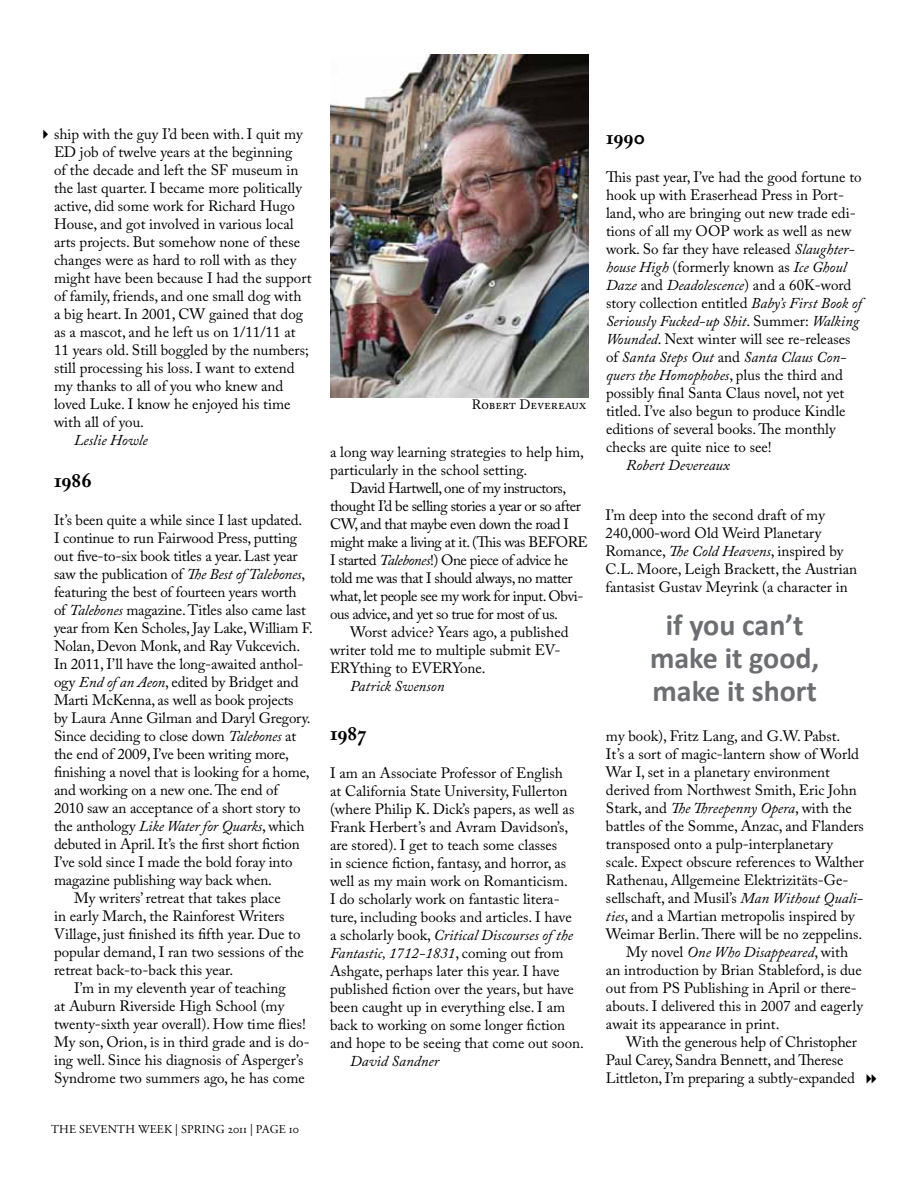
<style>
.page{position:relative;width:918px;height:1188px;background:#fff}
.page>*{position:absolute;margin:0;border:0;box-sizing:border-box;transform-origin:0 0}
.t1{font:700 30px/33px "Calibri";color:#6d6e71;text-align:center}
.t2{font:700 21px "Adobe Caslon Pro";color:#000}
.t3{font:15px/18px "Adobe Caslon Pro";color:#000}
.t4{font:15px/18px "Adobe Caslon Pro";letter-spacing:-.03em;color:#000}
.t5{font:italic 15px "Adobe Caslon Pro";color:#000}
.t6{font:13.5px "Adobe Caslon Pro";letter-spacing:.005em;color:#000}
.t7{font:12px "Adobe Garamond Pro";letter-spacing:.015em;color:#000}
.s1{font-style:italic}
.s2{font-style:normal}
</style>
<div class="page">
<img style="left:330px;top:54px;width:258px;height:344px">
<p class="t3" style="left:54px;top:125px;width:259px;text-indent:-16px">✔ship with the guy I’d been with. I quit my ED job of twelve years at the beginning<br>of the decade and left the SF museum in the last quarter. I became more politically active, did some work for Richard Hugo House, and got involved in various local arts projects. But somehow none of these changes were as hard to roll with as they might have been because I had the support of family, friends, and one small dog with a big heart. In 2001, CW gained that dog as a mascot, and he left us on 1/11/11 at 11 years old. Still boggled by the numbers; still processing his loss. I want to extend my thanks to all of you who knew and loved Luke. I know he enjoyed his time with all of you.</p>
<p class="t5" style="left:74px;top:431px;width:75px">Leslie Howle</p>
<h2 class="t2" style="left:54px;top:468px;width:39px">1986</h2>
<p class="t3" style="left:54px;top:511px;width:250px">It’s been quite a while since I last updated.</p>
<p class="t3" style="left:54px;top:529px;width:245px">I continue to run Fairwood Press, putting</p>
<p class="t3" style="left:54px;top:547px;width:245px">out five-to-six book titles a year. Last year</p>
<p class="t3" style="left:54px;top:565px;width:253px">saw the publication of <span class="s1">The Best of Talebones</span>,</p>
<p class="t3" style="left:54px;top:583px;width:244px">featuring the best of fourteen years worth</p>
<p class="t3" style="left:54px;top:601px;width:253px">of <span class="s1">Talebones</span> magazine. Titles also came last</p>
<p class="t3" style="left:54px;top:619px;width:261px">year from Ken Scholes, Jay Lake, William F.</p>
<p class="t3" style="left:54px;top:637px;width:248px">Nolan, Devon Monk, and Ray Vukcevich.</p>
<p class="t3" style="left:54px;top:655px;width:251px">In 2011, I’ll have the long-awaited anthol-</p>
<p class="t3" style="left:54px;top:673px;width:246px">ogy <span class="s1">End of an Aeon</span>, edited by Bridget and</p>
<p class="t3" style="left:54px;top:691px;width:241px">Marti McKenna, as well as book projects</p>
<p class="t3" style="left:54px;top:709px;width:258px">by Laura Anne Gilman and Daryl Gregory.</p>
<p class="t3" style="left:54px;top:727px;width:244px">Since deciding to close down <span class="s1">Talebones</span> at</p>
<p class="t3" style="left:54px;top:745px;width:237px">the end of 2009, I’ve been writing more,</p>
<p class="t3" style="left:54px;top:763px;width:257px">finishing a novel that is looking for a home,</p>
<p class="t3" style="left:54px;top:781px;width:226px">and working on a new one. The end of</p>
<p class="t3" style="left:54px;top:799px;width:248px">2010 saw an acceptance of a short story to</p>
<p class="t3" style="left:54px;top:817px;width:252px">the anthology <span class="s1">Like Water for Quarks</span>, which</p>
<p class="t3" style="left:54px;top:835px;width:247px">debuted in April. It’s the first short fiction</p>
<p class="t3" style="left:54px;top:853px;width:240px">I’ve sold since I made the bold foray into</p>
<p class="t3" style="left:54px;top:871px;width:220px">magazine publishing way back when.</p>
<p class="t3" style="left:74px;top:889px;width:208px">My writers’ retreat that takes place</p>
<p class="t3" style="left:54px;top:907px;width:232px">in early March, the Rainforest Writers</p>
<p class="t3" style="left:54px;top:925px;width:248px">Village, just finished its fifth year. Due to</p>
<p class="t3" style="left:54px;top:943px;width:251px">popular demand, I ran two sessions of the</p>
<p class="t3" style="left:54px;top:961px;width:181px">retreat back-to-back this year.</p>
<p class="t3" style="left:74px;top:979px;width:213px">I’m in my eleventh year of teaching</p>
<p class="t3" style="left:54px;top:997px;width:232px">at Auburn Riverside High School (my</p>
<p class="t3" style="left:54px;top:1015px;width:254px">twenty-sixth year overall). How time flies!</p>
<p class="t3" style="left:54px;top:1033px;width:257px">My son, Orion, is in third grade and is do-</p>
<p class="t3" style="left:54px;top:1051px;width:251px">ing well. Since his diagnosis of Asperger’s</p>
<p class="t3" style="left:54px;top:1069px;width:252px">Syndrome two summers ago, he has come</p>
<p class="t7" style="left:51px;top:1122px;width:249px">THE SEVENTH WEEK | SPRING 2011 | PAGE 10</p>
<p class="t6" style="left:472px;top:397px;width:115px">Robert Devereaux</p>
<p class="t3" style="left:330px;top:443px;width:255px">a long way learning strategies to help him, particularly in the school setting.</p>
<p class="t4" style="left:330px;top:479px;width:259px;text-indent:20px">David Hartwell, one of my instructors, thought I’d be selling stories a year or so after CW, and that maybe even down the road I might make a living at it. (This was BEFORE I started <span class="s1">Talebones</span>!) One piece of advice he told me was that I should always, no matter what, let people see my work for input. Obvi&shy;ous advice, and yet so true for most of us.</p>
<p class="t3" style="left:330px;top:623px;width:240px;text-indent:20px">Worst advice? Years ago, a published writer told me to multiple submit EV-<br>ERYthing to EVERYone.</p>
<p class="t5" style="left:350px;top:677px;width:96px">Patrick Swenson</p>
<h2 class="t2" style="left:330px;top:720px;width:38px">1987</h2>
<p class="t3" style="left:330px;top:764px;width:255px">I am an Associate Professor of English<br>at California State University, Fullerton (where Philip K. Dick’s papers, as well as Frank Herbert’s and Avram Davidson’s, are stored). I get to teach some classes<br>in science fiction, fantasy, and horror, as well as my main work on Romanticism.<br>I do scholarly work on fantastic litera&shy;ture, including books and articles. I have<br>a scholarly book, <span class="s1">Critical Discourses of the Fantastic, 1712-1831</span>, coming out from Ashgate, perhaps later this year. I have published fiction over the years, but have been caught up in everything else. I am back to working on some longer fiction and hope to be seeing that come out soon.</p>
<p class="t5" style="left:350px;top:1052px;width:91px">David Sandner</p>
<h2 class="t2" style="left:606px;top:124px;width:41px">1990</h2>
<p class="t3" style="left:606px;top:168px;width:257px">This past year, I’ve had the good fortune to hook up with Eraserhead Press in Port&shy;land, who are bringing out new trade edi&shy;tions of all my OOP work as well as new work. So far they have released <span class="s1">Slaughter&shy;house High</span> (formerly known as <span class="s1">Ice Ghoul Daze</span> and <span class="s1">Deadolescence</span>) and a 60K-word story collection entitled <span class="s1">Baby’s First Book of Seriously Fucked-up Shit</span>. Summer: <span class="s1">Walking Wounded</span>. Next winter will see re-releases of <span class="s1">Santa Steps Out</span> and <span class="s1">Santa Claus Con&shy;quers the Homophobes</span>, plus the third and possibly final Santa Claus novel, not yet titled. I’ve also begun to produce Kindle editions of several books. The monthly checks are quite nice to see!</p>
<p class="t5" style="left:626px;top:456px;width:105px">Robert Devereaux</p>
<p class="t3" style="left:605px;top:505px;width:253px">I’m deep into the second draft of my 240,000-word Old Weird Planetary Romance, <span class="s1">The Cold Heavens</span>, inspired by C.L. Moore, Leigh Brackett, the Austrian fantasist Gustav Meyrink (a character in</p>
<h1 class="t1" style="left:650px;top:607px;width:171px">if you can’t make it good, make it short</h1>
<p class="t3" style="left:606px;top:727px;width:236px">my book), Fritz Lang, and G.W. Pabst.</p>
<p class="t3" style="left:606px;top:745px;width:255px">It’s a sort of magic-lantern show of World</p>
<p class="t3" style="left:606px;top:763px;width:226px">War I, set in a planetary environment</p>
<p class="t3" style="left:606px;top:781px;width:252px">derived from Northwest Smith, Eric John</p>
<p class="t5" style="left:606px;top:799px;width:247px"><span class="s2">Stark, and</span> The Threepenny Opera<span class="s2">, with the</span></p>
<p class="t3" style="left:606px;top:817px;width:259px">battles of the Somme, Anzac, and Flanders</p>
<p class="t3" style="left:606px;top:835px;width:228px">transposed onto a pulp-interplanetary</p>
<p class="t3" style="left:606px;top:853px;width:260px">scale. Expect obscure references to Walther</p>
<p class="t3" style="left:606px;top:871px;width:244px">Rathenau, Allgemeine Elektrizitäts-Ge-</p>
<p class="t3" style="left:606px;top:889px;width:259px">sellschaft, and Musil’s <span class="s1">Man Without Quali-</span></p>
<p class="t3" style="left:606px;top:907px;width:250px"><span class="s1">ties</span>, and a Martian metropolis inspired by</p>
<p class="t3" style="left:606px;top:925px;width:258px">Weimar Berlin. There will be no zeppelins.</p>
<p class="t5" style="left:626px;top:943px;width:223px"><span class="s2">My novel</span> One Who Disappeared<span class="s2">, with</span></p>
<p class="t3" style="left:606px;top:961px;width:257px">an introduction by Brian Stableford, is due</p>
<p class="t3" style="left:606px;top:979px;width:253px">out from PS Publishing in April or there-</p>
<p class="t3" style="left:606px;top:997px;width:258px">abouts. I delivered this in 2007 and eagerly</p>
<p class="t3" style="left:606px;top:1015px;width:175px">await its appearance in print.</p>
<p class="t3" style="left:626px;top:1033px;width:232px">With the generous help of Christopher</p>
<p class="t3" style="left:606px;top:1051px;width:239px">Paul Carey, Sandra Bennett, and Therese</p>
<p class="t3" style="left:606px;top:1069px;width:250px">Littleton, I’m preparing a subtly-expanded</p>
</div>
